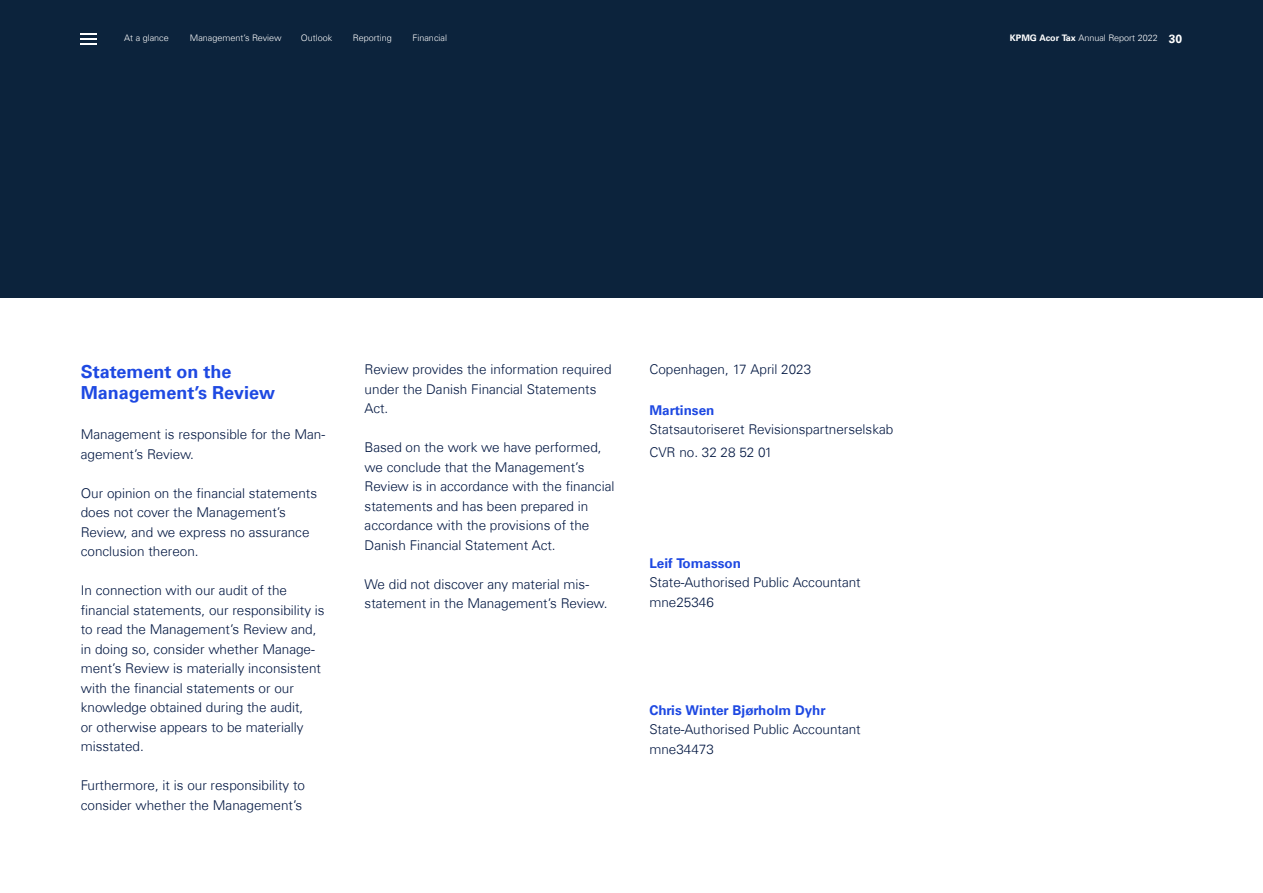
<style>
.page{position:relative;width:1263px;height:893px;background:#fff}
.page>*{position:absolute;margin:0;border:0;box-sizing:border-box;transform-origin:0 0}
.t1{font:700 18px/21px "Universfor KPMG";color:#1e49e2}
.t2{font:300 13.5px/19.5px "Universfor KPMG";color:#001641}
.t3{font:700 13.5px "Universfor KPMG";color:#1e49e2}
.t4{font:300 9px "Universfor KPMG";color:#fff}
.s1{font-weight:700}
.s2{font-weight:700;font-size:12px}
</style>
<div class="page">
<div style="left:0;top:0;width:1263px;height:298px;background:#0c233c"></div>
<svg style="left:81px;top:33px;width:16px;height:12px"></svg>
<p class="t4" style="left:124px;top:32px;width:46px">At a glance</p>
<p class="t4" style="left:190px;top:32px;width:93px">Management’s Review</p>
<p class="t4" style="left:301px;top:32px;width:33px">Outlook</p>
<p class="t4" style="left:353px;top:32px;width:40px">Reporting</p>
<p class="t4" style="left:412px;top:32px;width:36px">Financial</p>
<p class="t4" style="left:1010px;top:33px;width:174px"><span class="s1">KPMG Acor Tax</span> Annual Report 2022 <span class="s2">30</span></p>
<h1 class="t1" style="left:81px;top:361px;width:196px">Statement on the<br>Management’s Review</h1>
<p class="t2" style="left:81px;top:425px;width:246px">Management is responsible for the Man&shy;agement’s Review.</p>
<p class="t2" style="left:81px;top:483px;width:238px">Our opinion on the financial statements does not cover the Management’s<br>Review, and we express no assurance conclusion thereon.</p>
<p class="t2" style="left:81px;top:581px;width:245px">In connection with our audit of the financial statements, our responsibility is to read the Management’s Review and, in doing so, consider whether Manage&shy;ment’s Review is materially inconsistent with the financial statements or our knowledge obtained during the audit,<br>or otherwise appears to be materially misstated.</p>
<p class="t2" style="left:81px;top:776px;width:226px">Furthermore, it is our responsibility to consider whether the Management’s</p>
<p class="t2" style="left:365px;top:360px;width:248px">Review provides the information required under the Danish Financial Statements<br>Act.</p>
<p class="t2" style="left:365px;top:438px;width:251px">Based on the work we have performed, we conclude that the Management’s Review is in accordance with the financial statements and has been prepared in accordance with the provisions of the Danish Financial Statement Act.</p>
<p class="t2" style="left:365px;top:574px;width:244px">We did not discover any material mis&shy;statement in the Management’s Review.</p>
<p class="t2" style="left:649px;top:360px;width:163px">Copenhagen, 17 April 2023</p>
<p class="t3" style="left:649px;top:402px;width:67px">Martinsen</p>
<p class="t2" style="left:649px;top:418px;width:245px;line-height:22.5px">Statsautoriseret Revisionspartnerselskab<br>CVR no. 32 28 52 01</p>
<p class="t3" style="left:649px;top:555px;width:93px">Leif Tomasson</p>
<p class="t2" style="left:649px;top:573px;width:213px">State-Authorised Public Accountant mne25346</p>
<p class="t3" style="left:649px;top:702px;width:178px">Chris Winter Bjørholm Dyhr</p>
<p class="t2" style="left:649px;top:720px;width:213px">State-Authorised Public Accountant mne34473</p>
</div>
